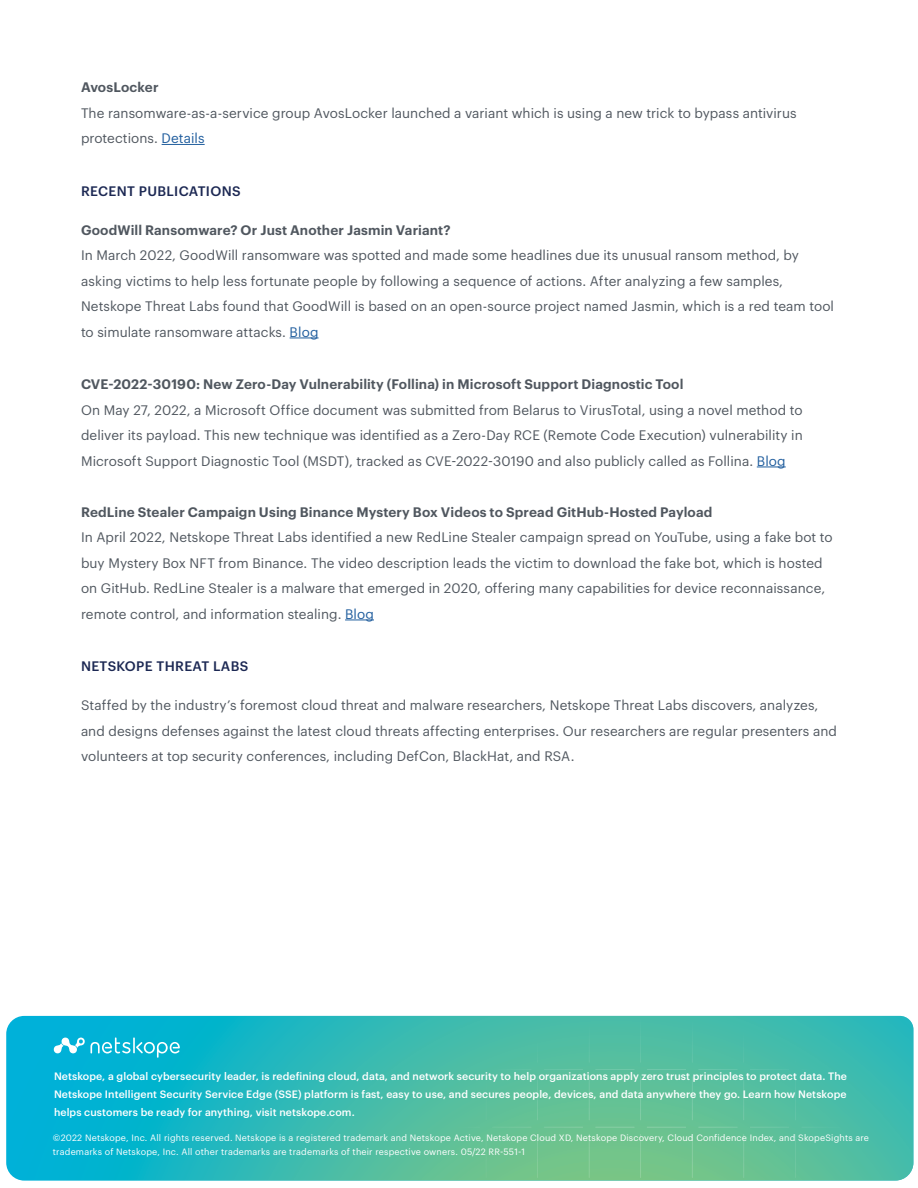
<style>
.page{position:relative;width:918px;height:1188px;background:#fff}
.page>*{position:absolute;margin:0;border:0;box-sizing:border-box;transform-origin:0 0}
.t1{font:13.5px/25.5px "Graphik";letter-spacing:.005em;color:#50575f}
.t2{font:600 13.5px "Graphik";letter-spacing:.01em;color:#50575f}
.t3{font:500 13.5px "Graphik";letter-spacing:.025em;color:#1c2853}
.t4{font:500 10.5px/18px "Graphik";letter-spacing:.01em;color:#fff;text-align:justify}
.t5{font:9px/13.5px "Graphik";letter-spacing:.02em;color:#fff}
.s1{color:#215e9e}
</style>
<div class="page">
<svg style="left:6px;top:1016px;width:907px;height:165px;background:#3cbbae"></svg>
<svg style="left:53px;top:1037px;width:127px;height:21px;background:#39c3dd"></svg>
<hr style="left:162px;top:144px;width:43px;height:1px;background:#215e9e">
<svg style="left:290px;top:338px;width:29px;height:1px"></svg>
<svg style="left:757px;top:467px;width:29px;height:1px"></svg>
<svg style="left:345px;top:620px;width:29px;height:1px"></svg>
<p class="t2" style="left:81px;top:77px;width:79px">AvosLocker</p>
<p class="t1" style="left:81px;top:99px;width:717px">The ransomware-as-a-service group AvosLocker launched a variant which is using a new trick to bypass antivirus protections. <span class="s1">Details</span></p>
<p class="t3" style="left:81px;top:180px;width:161px">RECENT PUBLICATIONS</p>
<p class="t2" style="left:81px;top:219px;width:371px">GoodWill Ransomware? Or Just Another Jasmin Variant?</p>
<p class="t1" style="left:81px;top:241px;width:755px">In March 2022, GoodWill ransomware was spotted and made some headlines due its unusual ransom method, by asking victims to help less fortunate people by following a sequence of actions. After analyzing a few samples, Netskope Threat Labs found that GoodWill is based on an open-source project named Jasmin, which is a red team tool to simulate ransomware attacks. <span class="s1">Blog</span></p>
<p class="t2" style="left:81px;top:374px;width:604px">CVE-2022-30190: New Zero-Day Vulnerability (Follina) in Microsoft Support Diagnostic Tool</p>
<p class="t1" style="left:81px;top:396px;width:723px;text-align:justify">On May 27, 2022, a Microsoft Office document was submitted from Belarus to VirusTotal, using a novel method to deliver its payload. This new technique was identified as a Zero-Day RCE (Remote Code Execution) vulnerability in Microsoft Support Diagnostic Tool (MSDT), tracked as CVE-2022-30190 and also publicly called as Follina. <span class="s1">Blog</span></p>
<p class="t2" style="left:81px;top:501px;width:633px">RedLine Stealer Campaign Using Binance Mystery Box Videos to Spread GitHub-Hosted Payload</p>
<p class="t1" style="left:81px;top:523px;width:753px">In April 2022, Netskope Threat Labs identified a new RedLine Stealer campaign spread on YouTube, using a fake bot to buy Mystery Box NFT from Binance. The video description leads the victim to download the fake bot, which is hosted on GitHub. RedLine Stealer is a malware that emerged in 2020, offering many capabilities for device reconnaissance, remote control, and information stealing. <span class="s1">Blog</span></p>
<p class="t3" style="left:81px;top:656px;width:169px">NETSKOPE THREAT LABS</p>
<p class="t1" style="left:81px;top:691px;width:757px">Staffed by the industry’s foremost cloud threat and malware researchers, Netskope Threat Labs discovers, analyzes, and designs defenses against the latest cloud threats affecting enterprises. Our researchers are regular presenters and volunteers at top security conferences, including DefCon, BlackHat, and RSA.</p>
<p class="t4" style="left:54px;top:1066px;width:794px">Netskope, a global cybersecurity leader, is redefining cloud, data, and network security to help organizations apply zero trust principles to protect data. The Netskope Intelligent Security Service Edge (SSE) platform is fast, easy to use, and secures people, devices, and data anywhere they go. Learn how Netskope helps customers be ready for anything, visit netskope.com.</p>
<p class="t5" style="left:53px;top:1130px;width:818px">©2022 Netskope, Inc. All rights reserved. Netskope is a registered trademark and Netskope Active, Netskope Cloud XD, Netskope Discovery, Cloud Confidence Index, and SkopeSights are trademarks of Netskope, Inc. All other trademarks are trademarks of their respective owners. 05/22 RR-551-1</p>
</div>
